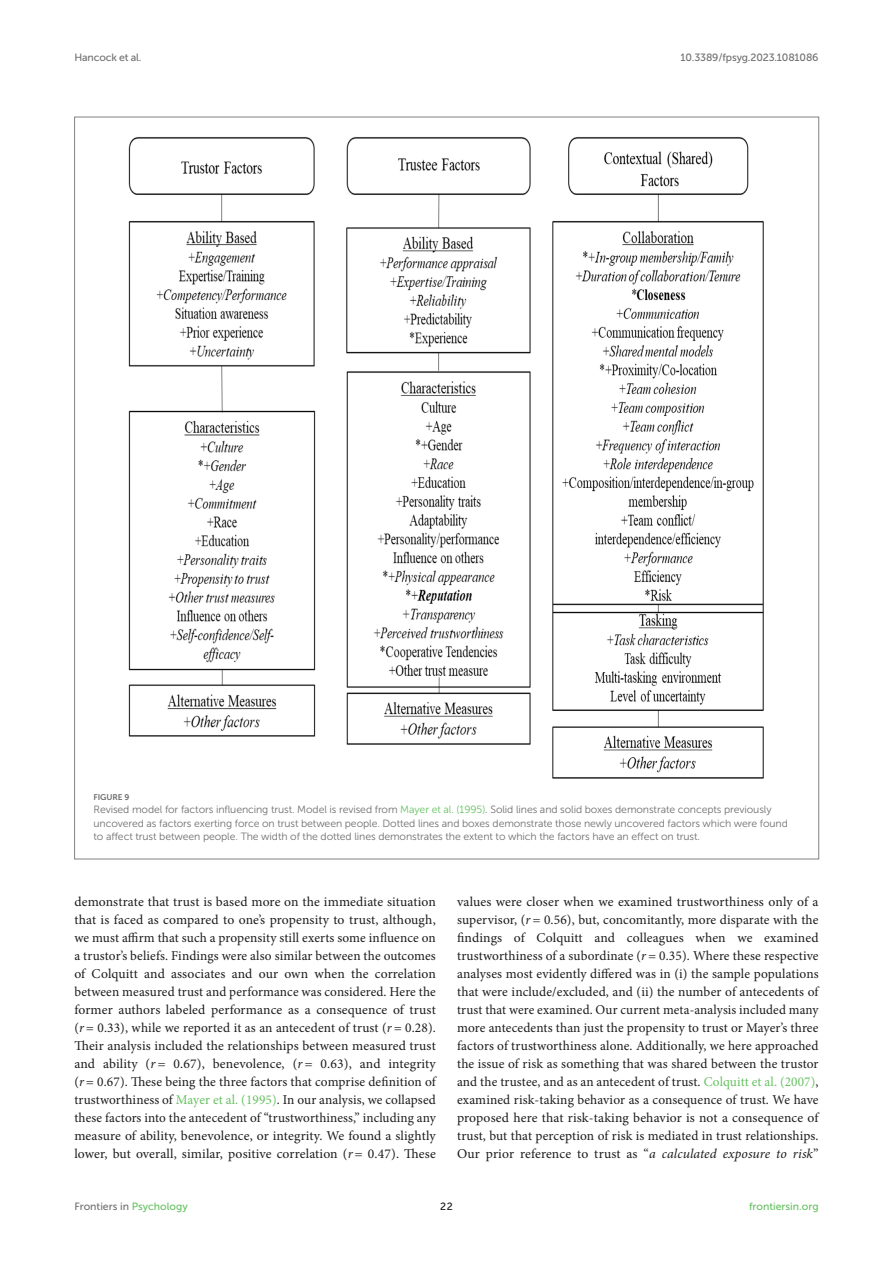
<style>
.page{position:relative;width:893px;height:1263px;background:#fff}
.page>*{position:absolute;margin:0;border:0;box-sizing:border-box;transform-origin:0 0}
.TEXT{font:13.5px/18px "Minion Pro";letter-spacing:.01em;color:#1b1c1b;text-align:justify}
.FIG_LEG{font:10.5px/13.5px "Museo Sans 300";letter-spacing:-.01em;color:#706f70}
.t1{font:10.5px "Museo Sans 500";letter-spacing:-.015em;color:#706f70}
.t2{font:10.5px "Museo Sans 500";color:#65c161}
.t3{font:10.5px "Museo Sans 500";color:#1b1c1b}
.FIG_HD{font:8.25px "Museo Sans 700";letter-spacing:-.01em;color:#706f70}
.s1{color:#65c161}
.s2{font-style:italic}
</style>
<div class="page">
<img style="left:128px;top:137px;width:636px;height:642px">
<p class="t1" style="left:74px;top:51px;width:69px">Hancock et al.</p>
<p class="t1" style="left:681px;top:51px;width:139px">10.3389/fpsyg.2023.1081086</p>
<p class="FIG_HD" style="left:94px;top:792px;width:37px">FIGURE 9</p>
<p class="FIG_LEG" style="left:94px;top:803px;width:696px">Revised model for factors influencing trust. Model is revised from <span class="s1">Mayer et al. (1995)</span>. Solid lines and solid boxes demonstrate concepts previously uncovered as factors exerting force on trust between people. Dotted lines and boxes demonstrate those newly uncovered factors which were found to affect trust between people. The width of the dotted lines demonstrates the extent to which the factors have an effect on trust.</p>
<p class="TEXT" style="left:74px;top:893px;width:363px">demonstrate that trust is based more on the immediate situation that is faced as compared to one’s propensity to trust, although, we must affirm that such a propensity still exerts some influence on a trustor’s beliefs. Findings were also similar between the outcomes of Colquitt and associates and our own when the correlation between measured trust and performance was considered. Here the former authors labeled performance as a consequence of trust (<span class="s2">r=</span> 0.33), while we reported it as an antecedent of trust (<span class="s2">r=</span> 0.28).<br>Their analysis included the relationships between measured trust and ability (<span class="s2">r=</span> 0.67), benevolence, (<span class="s2">r=</span> 0.63), and integrity (<span class="s2">r=</span> 0.67). These being the three factors that comprise definition of trustworthiness of <span class="s1">Mayer et al. (1995)</span>. In our analysis, we collapsed these factors into the antecedent of “trustworthiness,” including any measure of ability, benevolence, or integrity. We found a slightly lower, but overall, similar, positive correlation (<span class="s2">r=</span> 0.47). These</p>
<p class="TEXT" style="left:457px;top:893px;width:363px">values were closer when we examined trustworthiness only of a supervisor, (<span class="s2">r=</span> 0.56), but, concomitantly, more disparate with the findings of Colquitt and colleagues when we examined trustworthiness of a subordinate (<span class="s2">r=</span> 0.35). Where these respective analyses most evidently differed was in (i) the sample populations that were include/excluded, and (ii) the number of antecedents of trust that were examined. Our current meta-analysis included many more antecedents than just the propensity to trust or Mayer’s three factors of trustworthiness alone. Additionally, we here approached the issue of risk as something that was shared between the trustor and the trustee, and as an antecedent of trust. <span class="s1">Colquitt et al. (2007)</span>, examined risk-taking behavior as a consequence of trust. We have proposed here that risk-taking behavior is not a consequence of trust, but that perception of risk is mediated in trust relationships.<br>Our prior reference to trust as “<span class="s2">a calculated exposure to risk</span>”</p>
<p class="t1" style="left:74px;top:1200px;width:115px">Frontiers in <span class="s1">Psychology</span></p>
<p class="t3" style="left:440px;top:1200px;width:14px">22</p>
<p class="t2" style="left:749px;top:1200px;width:71px">frontiersin.org</p>
</div>
